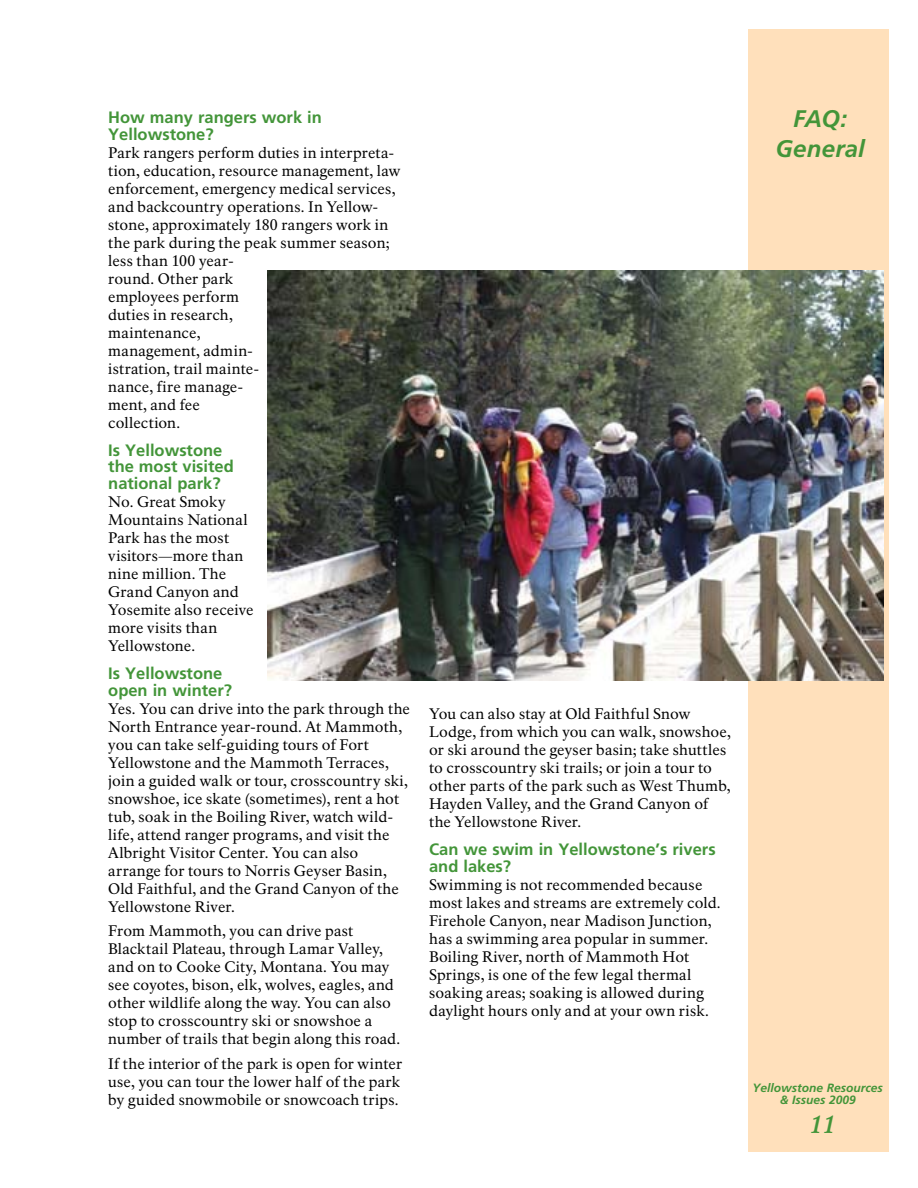
<style>
.page{position:relative;width:918px;height:1188px;background:#fff}
.page>*{position:absolute;margin:0;border:0;box-sizing:border-box;transform-origin:0 0}
.t1{font:italic 700 24px/30px "Frutiger LT Std";letter-spacing:.005em;color:#439539;text-align:center}
.t2{font:italic 700 24px "NPS Rawlinson OT";color:#439539}
.t3{font:700 16.5px/16.5px "Frutiger LT Std";color:#439539}
.t4{font:15px/18px "NPS Rawlinson OT";letter-spacing:.01em;color:#000}
.t5{font:italic 700 12px/12px "Frutiger LT Std";color:#439539;text-align:center}
</style>
<div class="page">
<div style="left:748px;top:30px;width:140px;height:1122px;background:#ffe0bb"></div>
<img style="left:268px;top:270px;width:616px;height:411px">
<p class="t3" style="left:108px;top:109px;width:215px">How many rangers work in<br>Yellowstone?</p>
<p class="t4" style="left:108px;top:144px;width:294px">Park rangers perform duties in interpreta&shy;tion, education, resource management, law enforcement, emergency medical services, and backcountry operations. In Yellow&shy;stone, approximately 180 rangers work in the park during the peak summer season; less than 100 year-<br>round. Other park<br>employees perform<br>duties in research,<br>maintenance,<br>management, admin-<br>istration, trail mainte-<br>nance, fire manage-<br>ment, and fee<br>collection.</p>
<p class="t3" style="left:108px;top:442px;width:127px">Is Yellowstone the most visited national park?</p>
<p class="t4" style="left:108px;top:493px;width:147px">No. Great Smoky<br>Mountains National<br>Park has the most visitors—more than nine million. The<br>Grand Canyon and<br>Yosemite also receive more visits than<br>Yellowstone.</p>
<p class="t3" style="left:108px;top:665px;width:125px">Is Yellowstone open in winter?</p>
<p class="t4" style="left:108px;top:700px;width:303px">Yes. You can drive into the park through the North Entrance year-round. At Mammoth, you can take self-guiding tours of Fort Yellowstone and the Mammoth Terraces, join a guided walk or tour, crosscountry ski, snowshoe, ice skate (sometimes), rent a hot tub, soak in the Boiling River, watch wild&shy;life, attend ranger programs, and visit the Albright Visitor Center. You can also arrange for tours to Norris Geyser Basin, Old Faithful, and the Grand Canyon of the Yellowstone River.</p>
<p class="t4" style="left:108px;top:922px;width:293px">From Mammoth, you can drive past Blacktail Plateau, through Lamar Valley, and on to Cooke City, Montana. You may see coyotes, bison, elk, wolves, eagles, and other wildlife along the way. You can also stop to crosscountry ski or snowshoe a number of trails that begin along this road.</p>
<p class="t4" style="left:108px;top:1055px;width:295px">If the interior of the park is open for winter use, you can tour the lower half of the park by guided snowmobile or snowcoach trips.</p>
<p class="t4" style="left:429px;top:705px;width:303px">You can also stay at Old Faithful Snow Lodge, from which you can walk, snowshoe, or ski around the geyser basin; take shuttles to crosscountry ski trails; or join a tour to other parts of the park such as West Thumb, Hayden Valley, and the Grand Canyon of the Yellowstone River.</p>
<p class="t3" style="left:429px;top:841px;width:288px">Can we swim in Yellowstone’s rivers and lakes?</p>
<p class="t4" style="left:429px;top:876px;width:293px">Swimming is not recommended because most lakes and streams are extremely cold.<br>Firehole Canyon, near Madison Junction, has a swimming area popular in summer.<br>Boiling River, north of Mammoth Hot Springs, is one of the few legal thermal soaking areas; soaking is allowed during daylight hours only and at your own risk.</p>
<h1 class="t1" style="left:776px;top:104px;width:91px">FAQ:<br>General</h1>
<p class="t5" style="left:753px;top:1082px;width:132px">Yellowstone Resources &amp; Issues 2009</p>
<h1 class="t2" style="left:809px;top:1110px;width:28px">11</h1>
</div>
